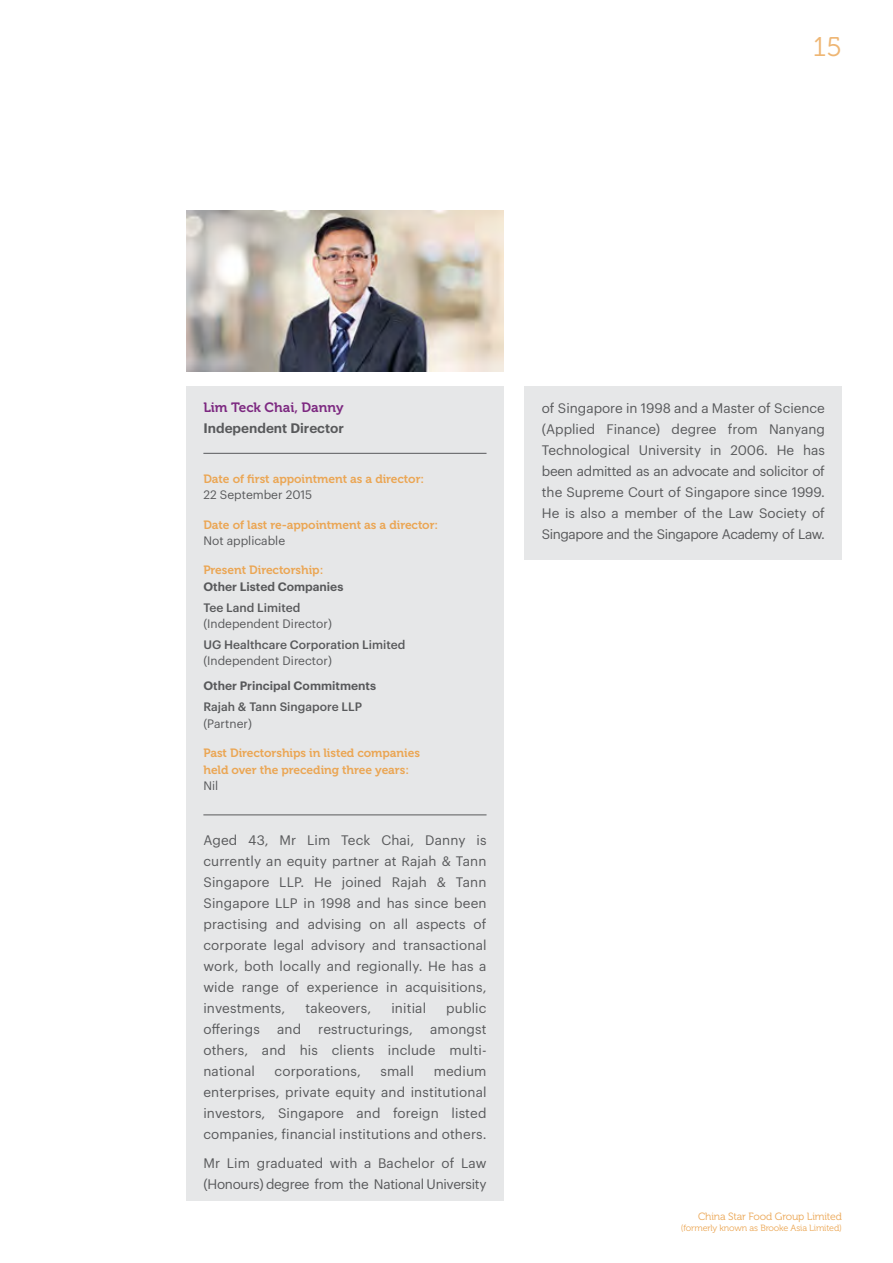
<style>
.page{position:relative;width:893px;height:1263px;background:#fff}
.page>*{position:absolute;margin:0;border:0;box-sizing:border-box;transform-origin:0 0}
.t1{font:27px "Museo 300";color:#eeb674}
.t2{font:13.5px/21px "Graphik";letter-spacing:.01em;color:#58595b;text-align:justify}
.t3{font:13.5px/21px "Graphik";letter-spacing:-.02em;color:#58595b}
.t4{font:600 13.5px "Graphik";color:#58595b}
.t5{font:13.5px "Museo 700";color:#7d2981}
.t6{font:12px/16.5px "Museo 700";letter-spacing:-.005em;color:#eba654}
.t7{font:12px "Graphik";color:#58595b}
.t8{font:500 12px "Graphik";color:#58595b}
.t9{font:600 12px "Graphik";color:#58595b}
.t10{font:10.5px "Museo 300";letter-spacing:-.015em;color:#eba654}
.t11{font:9px "Museo 300";letter-spacing:-.015em;color:#eba654}
</style>
<div class="page">
<div style="left:525px;top:387px;width:317px;height:173px;background:#e6e7e8"></div>
<div style="left:187px;top:387px;width:317px;height:814px;background:#e6e7e8"></div>
<hr style="left:203px;top:453px;width:283px;height:1px;background:#58595b">
<hr style="left:203px;top:814px;width:283px;height:1px;background:#58595b">
<img style="left:187px;top:211px;width:317px;height:161px">
<h1 class="t1" style="left:813px;top:32px;width:30px">15</h1>
<p class="t5" style="left:203px;top:399px;width:142px">Lim Teck Chai, Danny</p>
<p class="t4" style="left:203px;top:417px;width:142px">Independent Director</p>
<p class="t6" style="left:203px;top:471px;width:222px">Date of first appointment as a director:</p>
<p class="t7" style="left:203px;top:486px;width:110px">22 September 2015</p>
<p class="t6" style="left:203px;top:516px;width:236px">Date of last re-appointment as a director:</p>
<p class="t7" style="left:203px;top:532px;width:83px">Not applicable</p>
<p class="t6" style="left:203px;top:562px;width:121px">Present Directorship:</p>
<p class="t9" style="left:203px;top:577px;width:142px">Other Listed Companies</p>
<p class="t8" style="left:203px;top:598px;width:99px">Tee Land Limited</p>
<p class="t7" style="left:203px;top:615px;width:130px">(Independent Director)</p>
<p class="t8" style="left:203px;top:635px;width:203px">UG Healthcare Corporation Limited</p>
<p class="t7" style="left:203px;top:652px;width:130px">(Independent Director)</p>
<p class="t9" style="left:203px;top:677px;width:174px">Other Principal Commitments</p>
<p class="t8" style="left:203px;top:698px;width:160px">Rajah &amp; Tann Singapore LLP</p>
<p class="t7" style="left:203px;top:714px;width:50px">(Partner)</p>
<p class="t6" style="left:203px;top:745px;width:218px">Past Directorships in listed companies held over the preceding three years:</p>
<p class="t7" style="left:203px;top:777px;width:16px">Nil</p>
<p class="t2" style="left:203px;top:828px;width:285px">Aged 43, Mr Lim Teck Chai, Danny is currently an equity partner at Rajah &amp; Tann Singapore LLP. He joined Rajah &amp; Tann Singapore LLP in 1998 and has since been practising and advising on all aspects of corporate legal advisory and transactional work, both locally and regionally. He has a wide range of experience in acquisitions, investments,</p>
<p class="t2" style="left:306px;top:996px;width:67px">takeovers,</p>
<p class="t2" style="left:391px;top:996px;width:36px">initial</p>
<p class="t2" style="left:446px;top:996px;width:42px">public</p>
<p class="t2" style="left:203px;top:1017px;width:58px">offerings</p>
<p class="t2" style="left:277px;top:1017px;width:26px">and</p>
<p class="t2" style="left:318px;top:1017px;width:96px">restructurings,</p>
<p class="t2" style="left:203px;top:1017px;width:285px;text-indent:227px">amongst others, and his clients include multi&shy;national</p>
<p class="t2" style="left:203px;top:1059px;width:285px;text-indent:230px">medium enterprises, private equity and institutional investors, Singapore and foreign listed companies, financial institutions and others.</p>
<p class="t3" style="left:203px;top:1152px;width:285px">Mr Lim graduated with a Bachelor of Law (Honours) degree from the National University</p>
<p class="t2" style="left:275px;top:1059px;width:88px">corporations,</p>
<p class="t2" style="left:380px;top:1059px;width:35px">small</p>
<p class="t2" style="left:542px;top:396px;width:285px">of Singapore in 1998 and a Master of Science (Applied Finance) degree from Nanyang Technological University in 2006. He has been admitted as an advocate and solicitor of the Supreme Court of Singapore since 1999.<br>He is also a member of the Law Society of Singapore and the Singapore Academy of Law.</p>
<p class="t10" style="left:698px;top:1210px;width:145px">China Star Food Group Limited</p>
<p class="t11" style="left:681px;top:1223px;width:163px">(formerly known as Brooke Asia Limited)</p>
</div>
